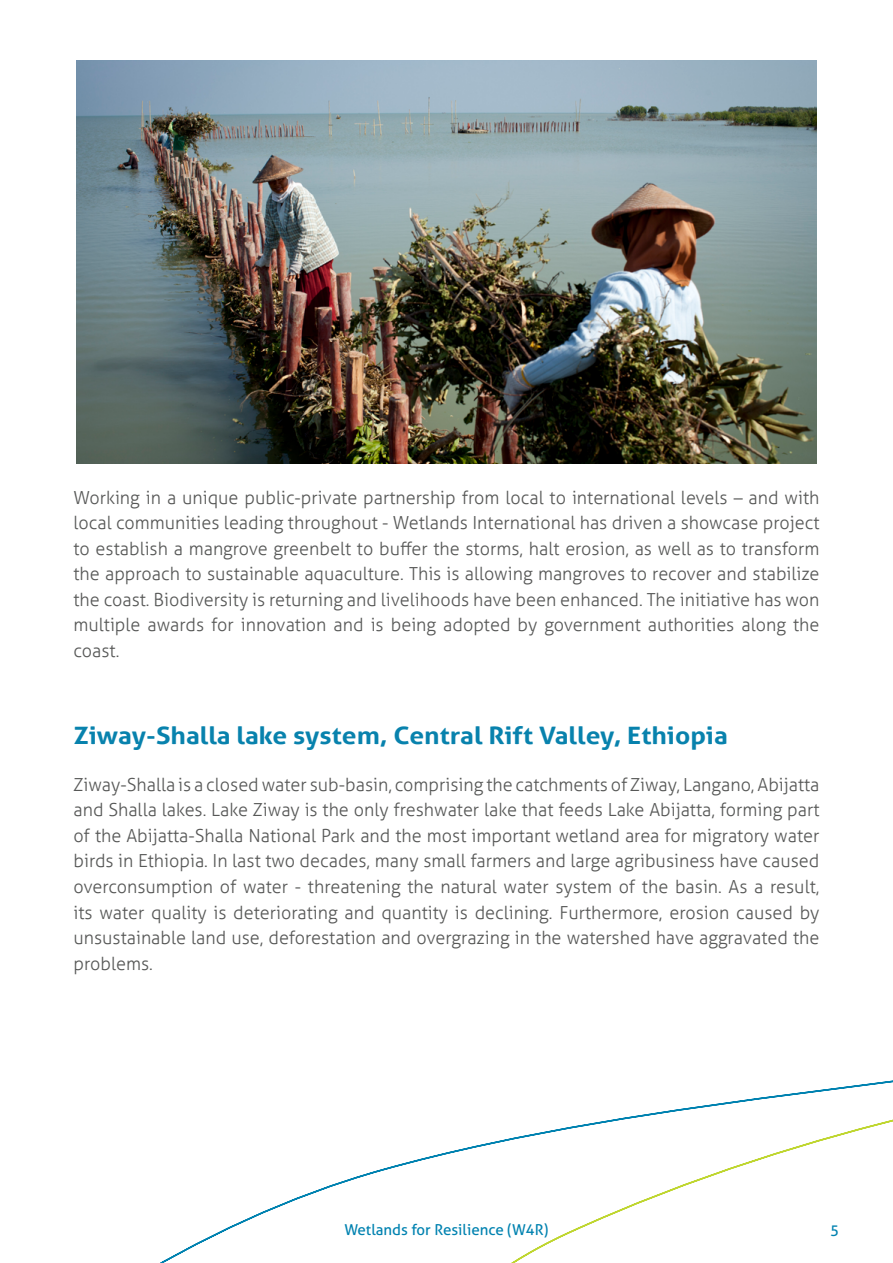
<style>
.page{position:relative;width:893px;height:1263px;background:#fff}
.page>*{position:absolute;margin:0;border:0;box-sizing:border-box;transform-origin:0 0}
.t1{font:700 24px "Aller";color:#0882ad;scale:1.1 1}
.t2{font:300 18px/25.5px "Aller";color:#575857;text-align:justify}
.t3{font:15px "Aller";color:#0082b0}
</style>
<div class="page">
<svg style="left:160px;top:1080px;width:733px;height:183px"></svg>
<img style="left:76px;top:60px;width:741px;height:404px">
<p class="t2" style="left:74px;top:485px;width:747px">Working in a unique public-private partnership from local to international levels – and with local communities leading throughout - Wetlands International has driven a showcase project to establish a mangrove greenbelt to buffer the storms, halt erosion, as well as to transform the approach to sustainable aquaculture. This is allowing mangroves to recover and stabilize the coast. Biodiversity is returning and livelihoods have been enhanced. The initiative has won multiple awards for innovation and is being adopted by government authorities along the coast.</p>
<h1 class="t1" style="left:74px;top:720px;width:596px">Ziway-Shalla lake system, Central Rift Valley, Ethiopia</h1>
<p class="t2" style="left:74px;top:772px;width:747px">Ziway-Shalla is a closed water sub-basin, comprising the catchments of Ziway, Langano, Abijatta and Shalla lakes. Lake Ziway is the only freshwater lake that feeds Lake Abijatta, forming part of the Abijatta-Shalla National Park and the most important wetland area for migratory water birds in Ethiopia. In last two decades, many small farmers and large agribusiness have caused overconsumption of water - threatening the natural water system of the basin. As a result, its water quality is deteriorating and quantity is declining. Furthermore, erosion caused by unsustainable land use, deforestation and overgrazing in the watershed have aggravated the problems.</p>
<p class="t3" style="left:344px;top:1221px;width:206px">Wetlands for Resilience (W4R)</p>
<p class="t3" style="left:830px;top:1221px;width:10px">5</p>
</div>
